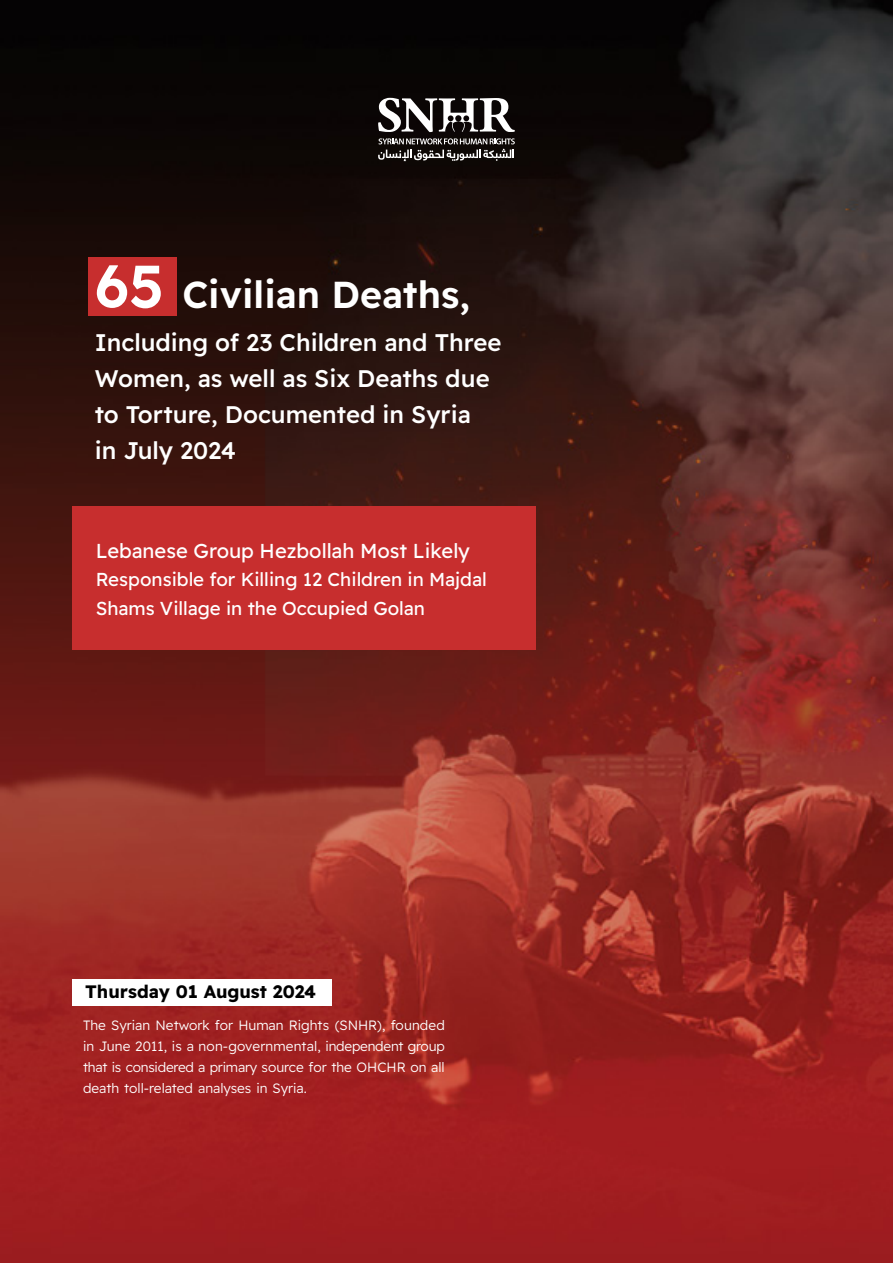
<style>
.page{position:relative;width:893px;height:1263px;background:#fff}
.page>*{position:absolute;margin:0;border:0;box-sizing:border-box;transform-origin:0 0}
.t1{font:600 60px "Readex Pro";color:#fff}
.t2{font:600 37.5px "Readex Pro";color:#fff}
.t3{font:500 24px/36px "Readex Pro";color:#fff}
.t4{font:20.1px "Readex Pro";color:#fff}
.t5{font:18.75px/28.8px "Readex Pro";color:#fff}
.t6{font:700 18px "Readex Pro";color:#000}
.t7{font:300 13.5px/21px "Readex Pro";color:#fff;text-align:justify}
</style>
<div class="page">
<img style="left:0;top:0;width:893px;height:1263px">
<svg style="left:378px;top:98px;width:137px;height:34px"></svg>
<svg style="left:378px;top:138px;width:137px;height:23px;background:#4f4b49"></svg>
<div style="left:72px;top:506px;width:464px;height:143px;background:#c72e2e"></div>
<div style="left:88px;top:257px;width:88px;height:59px;background:#c72e2e"></div>
<div style="left:72px;top:979px;width:260px;height:27px;background:#fff"></div>
<h1 class="t1" style="left:95px;top:252px;width:71px">65</h1>
<h3 class="t3" style="left:95px;top:325px;width:408px">Including of 23 Children and Three<br>Women, as well as Six Deaths due to Torture, Documented in Syria<br>in July 2024</h3>
<h2 class="t2" style="left:182px;top:273px;width:289px">Civilian Deaths,</h2>
<h3 class="t4" style="left:96px;top:539px;width:376px">Lebanese Group Hezbollah Most Likely</h3>
<h3 class="t5" style="left:96px;top:565px;width:393px">Responsible for Killing 12 Children in Majdal<br>Shams Village in the Occupied Golan</h3>
<h3 class="t6" style="left:85px;top:981px;width:233px">Thursday 01 August 2024</h3>
<p class="t7" style="left:83px;top:1015px;width:363px">The Syrian Network for Human Rights (SNHR ,) founded in June 2011, is a non-governmental, independent group that is considered a primary source for the OHCHR on all death toll-related analyses in Syria.</p>
</div>
